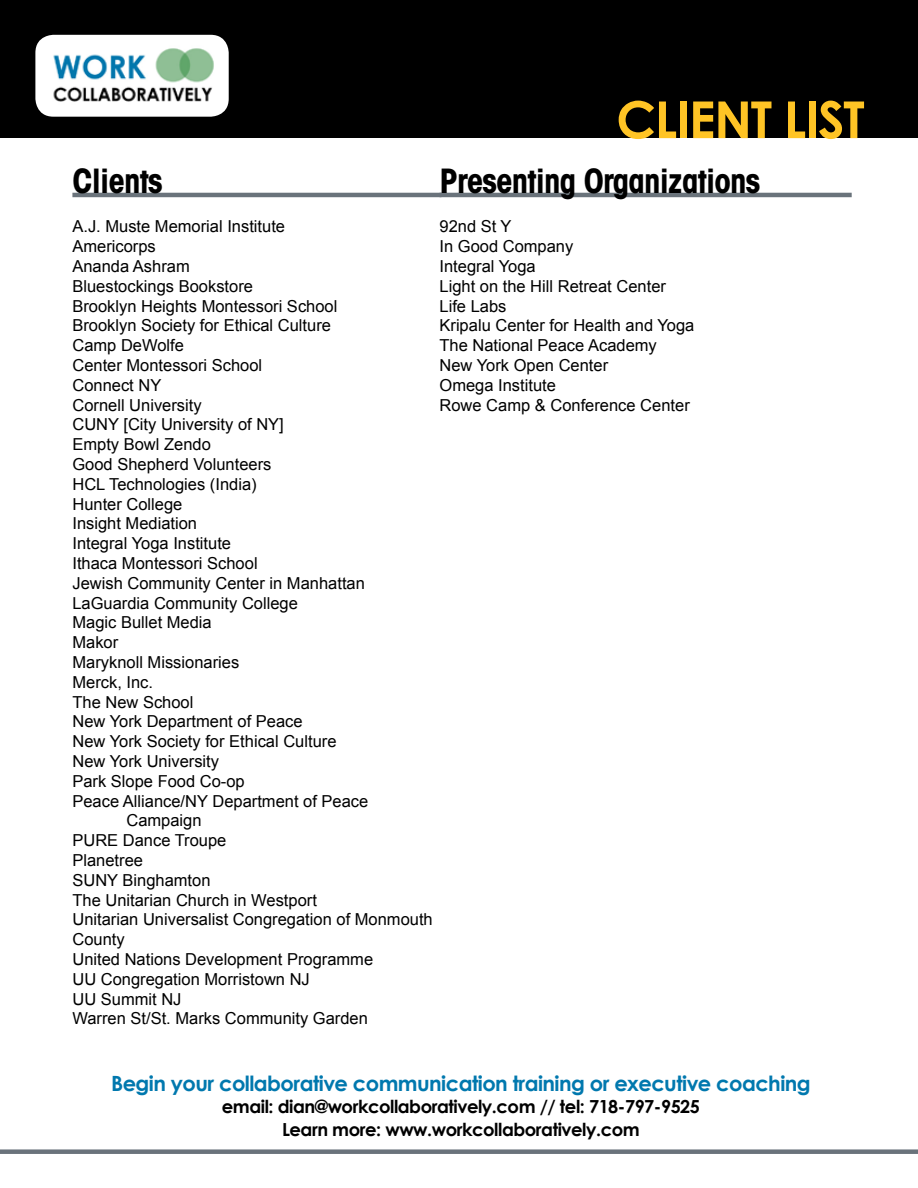
<style>
.page{position:relative;width:918px;height:1188px;background:#fff}
.page>*{position:absolute;margin:0;border:0;box-sizing:border-box;transform-origin:0 0}
.t1{font:700 51px "Century Gothic";color:#ffc425}
.t2{font:700 condensed 33px "ITC Avant Garde Std";letter-spacing:-.025em;color:#000}
.t3{font:700 21px "Century Gothic";letter-spacing:-.025em;color:#0078ae}
.t4{font:700 18px/22.5px "Century Gothic";letter-spacing:-.025em;color:#000;text-align:center}
.t5{font:16.5px/19.8px "Arial";color:#000}
</style>
<div class="page">
<div style="left:0;top:1149px;width:918px;height:5px;background:#6a737b"></div>
<hr style="left:72px;top:193px;width:369px;height:4px;background:#6a737b">
<hr style="left:440px;top:193px;width:412px;height:4px;background:#6a737b">
<div style="left:0;top:0;width:918px;height:138px;background:#000"></div>
<img style="left:35px;top:35px;width:194px;height:82px">
<h1 class="t1" style="left:616px;top:88px;width:25px">CLIE</h1>
<h1 class="t1" style="left:714px;top:88px;width:151px">NT LIST</h1>
<h2 class="t2" style="left:72px;top:160px;width:92px">Clients</h2>
<p class="t5" style="left:72px;top:217px;width:214px">A.J. Muste Memorial Institute</p>
<p class="t5" style="left:72px;top:237px;width:85px">Americorps</p>
<p class="t5" style="left:72px;top:256px;width:119px">Ananda Ashram</p>
<p class="t5" style="left:72px;top:276px;width:182px">Bluestockings Bookstore</p>
<p class="t5" style="left:72px;top:296px;width:267px">Brooklyn Heights Montessori School</p>
<p class="t5" style="left:72px;top:316px;width:260px">Brooklyn Society for Ethical Culture</p>
<p class="t5" style="left:72px;top:336px;width:113px">Camp DeWolfe</p>
<p class="t5" style="left:72px;top:355px;width:191px">Center Montessori School</p>
<p class="t5" style="left:72px;top:375px;width:90px">Connect NY</p>
<p class="t5" style="left:72px;top:395px;width:131px">Cornell University</p>
<p class="t5" style="left:72px;top:415px;width:213px">CUNY [City University of NY]</p>
<p class="t5" style="left:72px;top:435px;width:140px">Empty Bowl Zendo</p>
<p class="t5" style="left:72px;top:454px;width:201px">Good Shepherd Volunteers</p>
<p class="t5" style="left:72px;top:474px;width:186px">HCL Technologies (India)</p>
<p class="t5" style="left:72px;top:494px;width:112px">Hunter College</p>
<p class="t5" style="left:72px;top:514px;width:126px">Insight Mediation</p>
<p class="t5" style="left:72px;top:534px;width:160px">Integral Yoga Institute</p>
<p class="t5" style="left:72px;top:553px;width:187px">Ithaca Montessori School</p>
<p class="t5" style="left:72px;top:573px;width:294px">Jewish Community Center in Manhattan</p>
<p class="t5" style="left:72px;top:593px;width:227px">LaGuardia Community College</p>
<p class="t5" style="left:72px;top:613px;width:141px">Magic Bullet Media</p>
<p class="t5" style="left:72px;top:633px;width:47px">Makor</p>
<p class="t5" style="left:72px;top:652px;width:168px">Maryknoll Missionaries</p>
<p class="t5" style="left:72px;top:672px;width:82px">Merck, Inc.</p>
<p class="t5" style="left:72px;top:692px;width:123px">The New School</p>
<p class="t5" style="left:72px;top:712px;width:232px">New York Department of Peace</p>
<p class="t5" style="left:72px;top:732px;width:266px">New York Society for Ethical Culture</p>
<p class="t5" style="left:72px;top:751px;width:148px">New York University</p>
<p class="t5" style="left:72px;top:771px;width:174px">Park Slope Food Co-op</p>
<p class="t5" style="left:72px;top:791px;width:297px">Peace Alliance/NY Department of Peace</p>
<p class="t5" style="left:126px;top:811px;width:77px">Campaign</p>
<p class="t5" style="left:72px;top:831px;width:156px">PURE Dance Troupe</p>
<p class="t5" style="left:72px;top:850px;width:72px">Planetree</p>
<p class="t5" style="left:72px;top:870px;width:140px">SUNY Binghamton</p>
<p class="t5" style="left:72px;top:890px;width:246px">The Unitarian Church in Westport</p>
<p class="t5" style="left:72px;top:910px;width:362px">Unitarian Universalist Congregation of Monmouth</p>
<p class="t5" style="left:72px;top:930px;width:54px">County</p>
<p class="t5" style="left:72px;top:949px;width:302px">United Nations Development Programme</p>
<p class="t5" style="left:72px;top:969px;width:239px">UU Congregation Morristown NJ</p>
<p class="t5" style="left:72px;top:989px;width:111px">UU Summit NJ</p>
<p class="t5" style="left:72px;top:1009px;width:297px">Warren St/St. Marks Community Garden</p>
<h2 class="t2" style="left:440px;top:160px;width:323px">Presenting Organizations</h2>
<p class="t5" style="left:440px;top:217px;width:256px">92nd St Y<br>In Good Company<br>Integral Yoga<br>Light on the Hill Retreat Center<br>Life Labs<br>Kripalu Center for Health and Yoga<br>The National Peace Academy<br>New York Open Center<br>Omega Institute<br>Rowe Camp &amp; Conference Center</p>
<p class="t3" style="left:111px;top:1070px;width:701px">Begin your collaborative communication training or executive coaching</p>
<p class="t4" style="left:222px;top:1095px;width:480px">email: dian@workcollaboratively.com // tel: 718-797-9525<br>Learn more: www.workcollaboratively.com</p>
</div>
